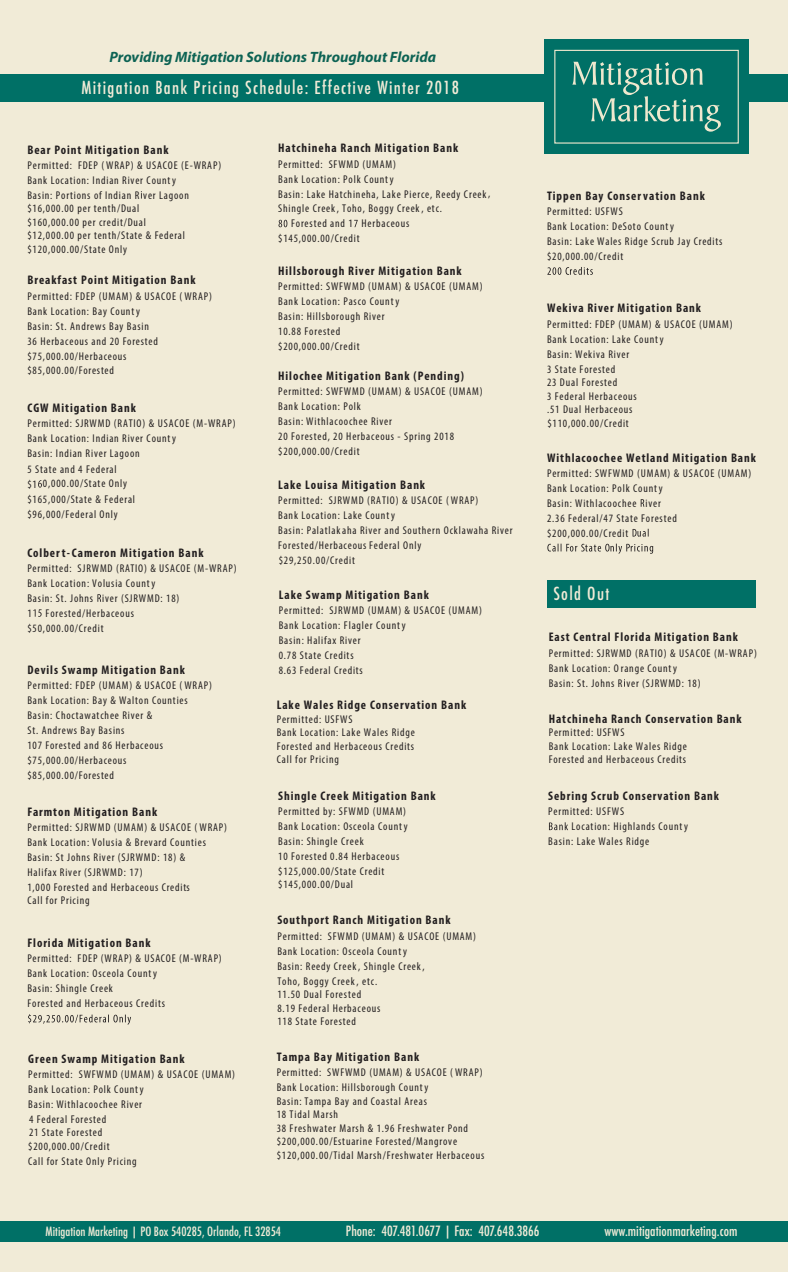
<style>
.page{position:relative;width:788px;height:1272px;background:#fff}
.page>*{position:absolute;margin:0;border:0;box-sizing:border-box;transform-origin:0 0}
.t1{font:500 condensed 17.5px "Futura";letter-spacing:.075em;color:#f1ebd7}
.t2{font:italic 700 15px "Myriad Pro";color:#0d6354}
.t3{font:500 condensed 13.75px "Futura";color:#f1ebd7}
.t4{font:700 condensed 12.5px "Myriad Pro";letter-spacing:.075em;color:#231f20}
.t5{font:500 condensed 12.5px "Futura";color:#f1ebd7}
.t6{font:condensed 11.25px/15px "Myriad Pro";letter-spacing:.075em;color:#231f20}
</style>
<div class="page">
<div style="left:0;top:1px;width:788px;height:1270px;background:#f1ebd7"></div>
<div style="left:0;top:75px;width:788px;height:27px;background:#007066"></div>
<div style="left:544px;top:40px;width:204px;height:114px;background:#007066"></div>
<div style="left:554px;top:50px;width:184px;height:94px;border:1px solid #efe8ce"></div>
<svg style="left:572px;top:62px;width:148px;height:70px"></svg>
<div style="left:0;top:1221px;width:788px;height:20px;background:#007066"></div>
<svg style="left:549px;top:822px;width:19px;height:8px"></svg>
<svg style="left:38px;top:480px;width:4px;height:7px"></svg>
<svg style="left:97px;top:594px;width:4px;height:7px"></svg>
<svg style="left:33px;top:609px;width:9px;height:7px"></svg>
<svg style="left:28px;top:1014px;width:103px;height:10px"></svg>
<svg style="left:278px;top:220px;width:9px;height:7px"></svg>
<svg style="left:354px;top:220px;width:3px;height:7px"></svg>
<svg style="left:547px;top:267px;width:45px;height:8px"></svg>
<svg style="left:640px;top:499px;width:4px;height:7px"></svg>
<svg style="left:632px;top:528px;width:16px;height:8px"></svg>
<svg style="left:547px;top:543px;width:106px;height:11px"></svg>
<div style="left:547px;top:581px;width:209px;height:27px;background:#007066"></div>
<h2 class="t2" style="left:109px;top:47px;width:328px">Providing Mitigation Solutions Throughout Florida</h2>
<h1 class="t1" style="left:81px;top:76px;width:379px">Mitigation Bank Pricing Schedule: Effective Winter 2018</h1>
<p class="t4" style="left:27px;top:141px;width:142px">Bear Point Mitigation Bank</p>
<p class="t6" style="left:27px;top:157px;width:195px">Permitted: FDEP (WRAP) &amp; USACOE (E-WRAP)<br>Bank Location: Indian River County<br>Basin: Portions of Indian R ver Lagoon</p>
<p class="t6" style="left:27px;top:202px;width:159px;line-height:13.5px">$16,000.00 per tenth/Dual $160,000.00 per credit/Dual $12,000.00 per tenth/State &amp; Federal $120,000.00/State Only</p>
<p class="t4" style="left:27px;top:272px;width:169px">Breakfast Point Mitigation Bank</p>
<p class="t6" style="left:27px;top:288px;width:186px">Permitted FDEP (UMAM) &amp; USACOE (WRAP)<br>Bank Location: Bay County<br>Basin: St. Andrews Bay Basin<br>36 Herbaceous and 20 Forested $75,000.00/Herbaceous $85,000.00/Forested</p>
<p class="t4" style="left:27px;top:400px;width:110px">CGW Mitigation Bank</p>
<p class="t6" style="left:27px;top:416px;width:210px">Permitted: SJRWMD (RATIO) &amp; USACOE (M-WRAP)<br>Bank Location: Indian River County<br>Basin: Indian River Lagoon<br>5 State and 4 Federal<br>$1 0,000.00/State Only<br>$165,000/State &amp; Federal<br>$96,000/Federal Only</p>
<p class="t4" style="left:27px;top:544px;width:177px">Colbert-Cameron Mitigation Bank</p>
<p class="t6" style="left:27px;top:560px;width:210px">Permitted: SJRWMD (RATIO) &amp; USACOE (M-WRAP)<br>Bank Location: Volusia County<br>Basin: St. Johns iver (SJRWMD: 18)<br>1 Forested/Herbaceous<br>$50,000.00/Credit</p>
<p class="t4" style="left:27px;top:662px;width:159px">Devils Swamp Mitigation Bank</p>
<p class="t6" style="left:27px;top:678px;width:186px">Permitted: FDEP (UMAM) &amp; USACOE (WRAP)<br>Bank Location: Bay &amp; Walton Counties<br>Basin: Choctawatchee River &amp;<br>St. Andrews Bay Basins<br>107 Forested and 86 Herbaceous $75,000.00/Herbaceous $85,000.00/Forested</p>
<p class="t4" style="left:27px;top:803px;width:131px">Farmton Mitigation Bank</p>
<p class="t6" style="left:27px;top:819px;width:201px">Permitted: SJRWMD (UMAM) &amp; USACOE ( WRAP)<br>Bank Location: Volusia &amp; Brevard Counties Basin: St Johns River (SJRWMD: 18) &amp;<br>Halifax River (SJRWMD: 17)<br>1,000 Forested and Herbaceous Credits</p>
<p class="t6" style="left:27px;top:892px;width:64px">Call for Pricing</p>
<p class="t4" style="left:27px;top:935px;width:125px">Florida Mitigation Bank</p>
<p class="t6" style="left:27px;top:950px;width:196px">Permitted: FDEP (WRAP) &amp; USACOE (M-WRAP)<br>Bank Location: Osceola County<br>Basin: Shingle Creek<br>Forested and Herbaceous Credits</p>
<p class="t4" style="left:28px;top:1050px;width:158px">Green Swamp Mitigation Bank</p>
<p class="t6" style="left:28px;top:1066px;width:208px">Permitted: SWFWMD (UMAM) &amp; USACOE (UMAM)<br>Bank Location: Polk County<br>Basin: Withlacoochee River<br>4 Federal Forested</p>
<p class="t6" style="left:28px;top:1124px;width:110px;line-height:14.4px">21 State Forested $200,000.00/Credit<br>Call for State Only Pricing</p>
<p class="t4" style="left:278px;top:140px;width:182px">Hatchineha Ranch Mitigation Bank</p>
<p class="t6" style="left:278px;top:186px;width:214px">Basin: Lake Hatchineha, Lake Pierce, Reedy Creek,</p>
<p class="t6" style="left:278px;top:201px;width:165px">Shingle Creek, Toho, Boggy Creek, etc.</p>
<p class="t6" style="left:291px;top:216px;width:120px">Forested and 1 Herbaceous</p>
<p class="t6" style="left:278px;top:231px;width:83px">$145,000.00/Credit</p>
<p class="t6" style="left:278px;top:156px;width:119px">Permitted: SFWMD (UMAM)<br>Bank Location: Polk County</p>
<p class="t4" style="left:278px;top:263px;width:185px">Hillsborough River Mitigation Bank</p>
<p class="t6" style="left:278px;top:278px;width:206px">Permitted: SWFWMD (UMAM) &amp; USACOE (UMAM)<br>Bank Location: Pasco County<br>Basin: Hillsborough River</p>
<p class="t6" style="left:278px;top:338px;width:83px">$200,000.00/Credit</p>
<p class="t6" style="left:278px;top:323px;width:63px">10.88 Forested</p>
<p class="t4" style="left:278px;top:368px;width:187px">Hilochee Mitigation Bank (Pending)</p>
<p class="t6" style="left:278px;top:384px;width:206px">Permitted: SWFWMD (UMAM) &amp; USACOE (UMAM)<br>Bank Location: Polk<br>Basin: Withlacoochee River<br>20 Forested, 20 Herbaceous - Spring 2018 $200,000.00/Credit</p>
<p class="t4" style="left:278px;top:477px;width:148px">Lake Louisa Mitigation Bank</p>
<p class="t6" style="left:278px;top:492px;width:236px">Permitted: SJRWMD (RATIO) &amp; USACOE (WRAP)<br>Bank Location: Lake County<br>Basin: Palatlakaha River and Southern Ocklawaha River Forested/Herbaceous Federal Only<br>$29,250.00/Credit</p>
<p class="t4" style="left:279px;top:587px;width:152px">Lake Swamp Mitigation Bank</p>
<p class="t6" style="left:279px;top:602px;width:205px">Permitted: SJRWMD (UMAM) &amp; USACOE (UMAM)<br>Bank Location: Flagler County<br>Basin: Halifax River</p>
<p class="t6" style="left:279px;top:662px;width:86px">8.63 Federal Credits</p>
<p class="t6" style="left:279px;top:647px;width:76px">0.78 State Credits</p>
<p class="t4" style="left:547px;top:188px;width:159px">Tippen Bay Conservation Bank</p>
<p class="t6" style="left:547px;top:219px;width:177px">Bank Location: DeSoto County<br>Basin: Lake Wales Ridge Scrub Jay Credits $20,000.00/Credit</p>
<p class="t6" style="left:547px;top:204px;width:77px">Permitted: USFWS</p>
<p class="t4" style="left:547px;top:300px;width:155px">Wekiva River Mitigation Bank</p>
<p class="t6" style="left:547px;top:316px;width:187px">Permitted: FDEP (UMAM) &amp; USACOE (UMAM)<br>Bank Location: Lake County<br>Basin: Wekiva River</p>
<p class="t6" style="left:547px;top:362px;width:91px;line-height:13.5px">3 State Forested<br>23 Dual Forested<br>3 Federal Herbaceous .51 Dual Herbaceous</p>
<p class="t6" style="left:547px;top:415px;width:83px">$110,000.00/Credit</p>
<p class="t4" style="left:547px;top:449px;width:210px">Withlacoochee Wetland Mitigation Bank</p>
<p class="t6" style="left:547px;top:465px;width:206px">Permitted: SWFWMD (UMAM) &amp; USACOE (UMAM)<br>Bank Location: Polk County<br>Basin: Withlacoochee iver</p>
<p class="t6" style="left:547px;top:525px;width:83px">$200,000.00/Credit</p>
<p class="t6" style="left:547px;top:510px;width:131px">2.36 Federal/47 State Forested</p>
<h1 class="t1" style="left:553px;top:582px;width:57px">Sold Out</h1>
<p class="t4" style="left:548px;top:629px;width:191px">East Central Florida Mitigation Bank</p>
<p class="t6" style="left:548px;top:645px;width:210px">Permitted: SJRWMD (RATIO) &amp; USACOE (M-WRAP)<br>Bank Location: Orange County<br>Basin: St. Johns R ver (SJRWMD: 18)</p>
<p class="t4" style="left:277px;top:697px;width:191px">Lake Wales Ridge Conservation Bank</p>
<p class="t6" style="left:277px;top:712px;width:140px;line-height:13.5px">Permitted: USFWS<br>Bank Location: Lake Wales Ridge<br>Forested and Herbaceous Credits<br>Call for Pricing</p>
<p class="t4" style="left:548px;top:710px;width:194px">Hatchineha Ranch Conservation Bank</p>
<p class="t6" style="left:548px;top:725px;width:140px;line-height:13.5px">Permitted: USFWS<br>Bank Location: Lake Wales Ridge<br>Forested and Herbaceous Credits</p>
<p class="t4" style="left:278px;top:787px;width:159px">Shingle Creek Mitigation Bank</p>
<p class="t6" style="left:278px;top:804px;width:131px">Permitted by: SFWMD (UMAM)<br>Bank Location: Osceola County<br>Basin: Shingle Creek<br>10 Forested 0.84 Herbaceous $125,000.00/State Credit</p>
<p class="t6" style="left:278px;top:877px;width:76px">$145,000.00/Dual</p>
<p class="t4" style="left:277px;top:912px;width:175px">Southport Ranch Mitigation Bank</p>
<p class="t6" style="left:277px;top:928px;width:200px">Permitted: SFWMD (UMAM) &amp; USACOE (UMAM)<br>Bank Location: Osceola County<br>Basin: Reedy Creek, Shingle Creek,<br>Toho, Boggy Creek, etc.</p>
<p class="t6" style="left:277px;top:987px;width:105px;line-height:13.5px">11.50 Dual Forested<br>8.19 Federal Herbaceous<br>118 State Forested</p>
<p class="t4" style="left:277px;top:1048px;width:144px">Tampa Bay Mitigation Bank</p>
<p class="t6" style="left:277px;top:1064px;width:207px">Permitted: SWFWMD (UMAM) &amp; USACOE (WRAP)<br>Bank Location: Hillsborough County</p>
<p class="t6" style="left:277px;top:1093px;width:209px;line-height:13.5px">Basin: Tampa Bay and Coastal Areas<br>18 Tidal Marsh<br>38 Freshwater Marsh &amp; 1.96 Freshwater Pond $200,000.00/Estuarine Forested/Mangrove $120,000.00/Tidal Marsh/Freshwater Herbaceous</p>
<p class="t4" style="left:548px;top:787px;width:172px">Sebring Scrub Conservation Bank</p>
<p class="t6" style="left:548px;top:803px;width:77px">Permitted: USFWS</p>
<p class="t6" style="left:571px;top:818px;width:118px">Location: Highlands County</p>
<p class="t6" style="left:548px;top:833px;width:103px">Basin: Lake Wales Ridge</p>
<p class="t5" style="left:46px;top:1222px;width:237px">Mitigation Marketing | PO Box 540285, Orlando, FL 32854</p>
<p class="t3" style="left:346px;top:1221px;width:195px">Phone: 407.481.0677 | Fax: 407.648.3866</p>
<p class="t3" style="left:604px;top:1221px;width:134px">www.mitigationmarketing.com</p>
</div>
